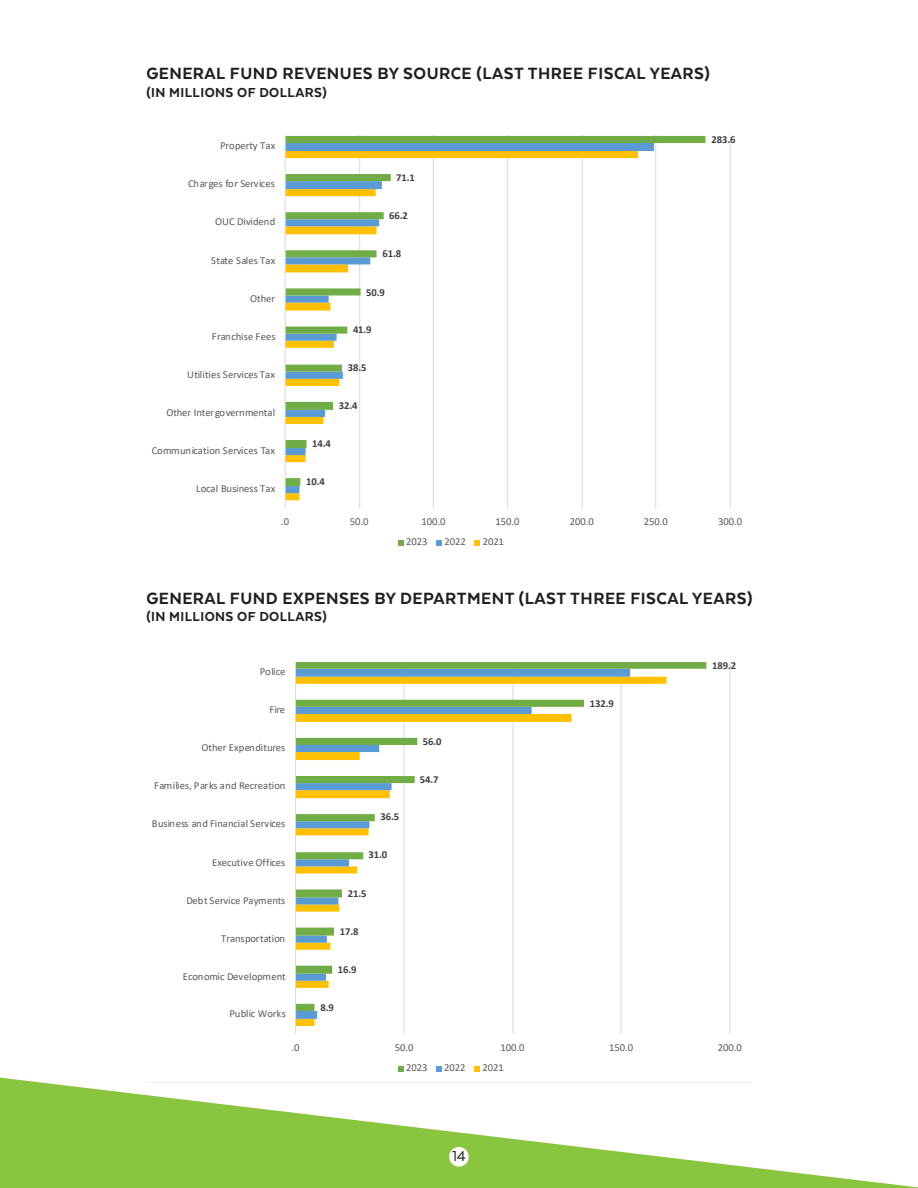
<style>
.page{position:relative;width:918px;height:1188px;background:#fff}
.page>*{position:absolute;margin:0;border:0;box-sizing:border-box;transform-origin:0 0}
.Body{font:800 18.75px "Texta";letter-spacing:.025em;color:#231f20}
.t1{font:16.5px "Texta";color:#231f20}
.Body-2{font:800 15px "Texta";letter-spacing:.025em;color:#231f20}
.t2{font:10.65px "Calibri";color:#595959}
.t3{font:700 10.65px "Calibri";letter-spacing:-.005em;color:#404040}
</style>
<div class="page">
<svg style="left:284px;top:136px;width:447px;height:410px"></svg>
<svg style="left:295px;top:662px;width:436px;height:410px"></svg>
<svg style="left:0;top:1078px;width:918px;height:110px"></svg>
<div style="left:449px;top:1147px;width:20px;height:20px;background:#fff;border-radius:50%"></div>
<p class="Body" style="left:146px;top:64px;width:565px">GENERAL FUND REVENUES BY SOURCE (LAST THREE FISCAL YEARS)</p>
<p class="Body-2" style="left:146px;top:85px;width:182px">(IN MILLIONS OF DOLLARS)</p>
<p class="t2" style="left:220px;top:138px;width:57px">Property Tax</p>
<p class="t2" style="left:188px;top:176px;width:88px">Charges for Services</p>
<p class="t2" style="left:215px;top:215px;width:62px">OUC Dividend</p>
<p class="t2" style="left:211px;top:253px;width:66px">State Sales Tax</p>
<p class="t2" style="left:250px;top:291px;width:26px">Other</p>
<p class="t2" style="left:212px;top:329px;width:65px">Franchise Fees</p>
<p class="t2" style="left:187px;top:367px;width:89px">Utilities Services Tax</p>
<p class="t2" style="left:166px;top:405px;width:110px">Other Intergovernmental</p>
<p class="t2" style="left:152px;top:443px;width:125px">Communication Services Tax</p>
<p class="t2" style="left:196px;top:481px;width:81px">Local Business Tax</p>
<p class="t3" style="left:396px;top:170px;width:20px">71.1</p>
<p class="t3" style="left:389px;top:208px;width:20px">66.2</p>
<p class="t3" style="left:383px;top:246px;width:20px">61.8</p>
<p class="t3" style="left:366px;top:284px;width:20px">50.9</p>
<p class="t3" style="left:353px;top:322px;width:20px">41.9</p>
<p class="t3" style="left:348px;top:360px;width:20px">38.5</p>
<p class="t3" style="left:339px;top:398px;width:20px">32.4</p>
<p class="t3" style="left:312px;top:436px;width:20px">14.4</p>
<p class="t3" style="left:306px;top:474px;width:20px">10.4</p>
<p class="t3" style="left:712px;top:132px;width:26px">283.6</p>
<p class="t2" style="left:281px;top:514px;width:10px">.0</p>
<p class="t2" style="left:350px;top:514px;width:20px">50.0</p>
<p class="t2" style="left:421px;top:514px;width:26px">100.0</p>
<p class="t2" style="left:496px;top:514px;width:26px">150.0</p>
<p class="t2" style="left:570px;top:514px;width:26px">200.0</p>
<p class="t2" style="left:644px;top:514px;width:26px">250.0</p>
<p class="t2" style="left:718px;top:514px;width:26px">300.0</p>
<p class="t2" style="left:406px;top:535px;width:23px">2023</p>
<p class="t2" style="left:444px;top:535px;width:23px">2022</p>
<p class="t2" style="left:483px;top:535px;width:23px">2021</p>
<p class="Body" style="left:146px;top:588px;width:608px">GENERAL FUND EXPENSES BY DEPARTMENT (LAST THREE FISCAL YEARS)</p>
<p class="Body-2" style="left:146px;top:609px;width:182px">(IN MILLIONS OF DOLLARS)</p>
<p class="t2" style="left:260px;top:664px;width:27px">Police</p>
<p class="t2" style="left:269px;top:702px;width:17px">Fire</p>
<p class="t2" style="left:201px;top:740px;width:85px">Other Expenditures</p>
<p class="t2" style="left:154px;top:778px;width:133px">Families, Parks and Recreation</p>
<p class="t2" style="left:152px;top:817px;width:135px">Business and Financial Services</p>
<p class="t2" style="left:212px;top:855px;width:75px">Executive Offices</p>
<p class="t2" style="left:186px;top:893px;width:101px">Debt Service Payments</p>
<p class="t2" style="left:221px;top:931px;width:66px">Transportation</p>
<p class="t2" style="left:183px;top:969px;width:104px">Economic Development</p>
<p class="t2" style="left:229px;top:1006px;width:58px">Public Works</p>
<p class="t3" style="left:381px;top:809px;width:20px">36.5</p>
<p class="t3" style="left:369px;top:847px;width:20px">31.0</p>
<p class="t3" style="left:348px;top:886px;width:20px">21.5</p>
<p class="t3" style="left:340px;top:924px;width:20px">17.8</p>
<p class="t3" style="left:338px;top:962px;width:20px">16.9</p>
<p class="t3" style="left:321px;top:1000px;width:15px">8.9</p>
<p class="t3" style="left:423px;top:734px;width:20px">56.0</p>
<p class="t3" style="left:420px;top:772px;width:20px">54.7</p>
<p class="t3" style="left:590px;top:696px;width:26px">132.9</p>
<p class="t3" style="left:712px;top:658px;width:26px">189.2</p>
<p class="t2" style="left:291px;top:1040px;width:10px">.0</p>
<p class="t2" style="left:395px;top:1040px;width:20px">50.0</p>
<p class="t2" style="left:501px;top:1040px;width:26px">100.0</p>
<p class="t2" style="left:609px;top:1040px;width:26px">150.0</p>
<p class="t2" style="left:718px;top:1040px;width:26px">200.0</p>
<p class="t2" style="left:406px;top:1060px;width:23px">2023</p>
<p class="t2" style="left:444px;top:1060px;width:23px">2022</p>
<p class="t2" style="left:483px;top:1060px;width:23px">2021</p>
<h2 class="t1" style="left:452px;top:1148px;width:15px">14</h2>
</div>
